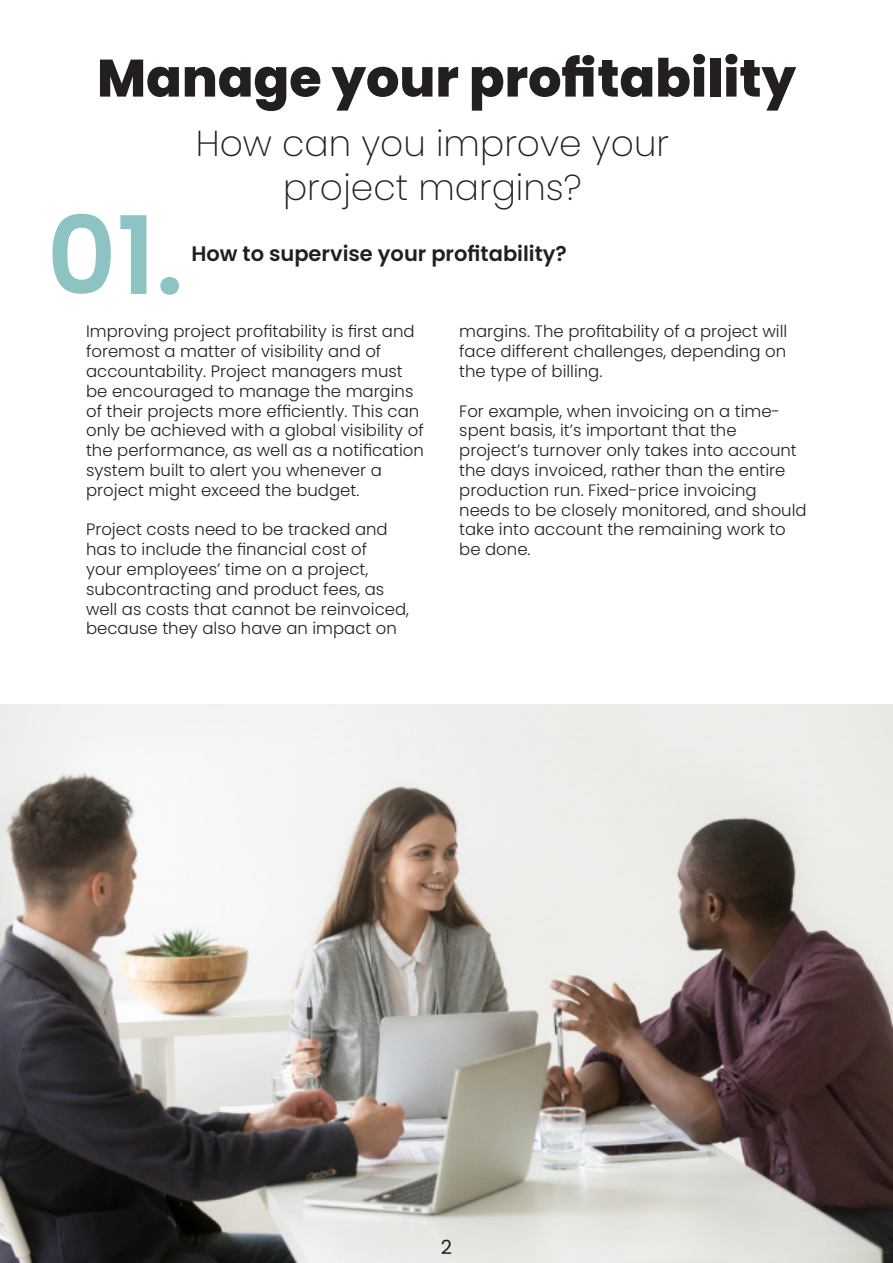
<style>
.page{position:relative;width:893px;height:1263px;background:#fff}
.page>*{position:absolute;margin:0;border:0;box-sizing:border-box;transform-origin:0 0}
.t1{font:600 108px "Poppins";color:#8dc3c2}
.t2{font:800 52.5px "Poppins";color:#231f20}
.t3{font:200 36px/43.2px "Poppins";color:#231f20;text-align:center}
.t4{font:600 21px "Poppins";color:#231f20}
.t5{font:19.5px "Poppins";color:#231f20}
.t6{font:300 16.5px/19.8px "Poppins";color:#231f20}
</style>
<div class="page">
<img style="left:0;top:705px;width:893px;height:557px">
<h2 class="t2" style="left:97px;top:48px;width:700px">Manage your profitability</h2>
<h1 class="t1" style="left:47px;top:209px;width:138px">01.</h1>
<h3 class="t3" style="left:196px;top:126px;width:475px">How can you improve your project margins?</h3>
<p class="t4" style="left:191px;top:242px;width:377px">How to supervise your profitability?</p>
<p class="t6" style="left:86px;top:322px;width:339px">Improving project profitability is first and foremost a matter of visibility and of accountability. Project managers must be encouraged to manage the margins of their projects more efficiently. This can only be achieved with a global visibility of the performance, as well as a notification system built to alert you whenever a project might exceed the budget.</p>
<p class="t6" style="left:86px;top:520px;width:324px">Project costs need to be tracked and has to include the financial cost of<br>your employees’ time on a project, subcontracting and product fees, as well as costs that cannot be reinvoiced, because they also have an impact on</p>
<p class="t6" style="left:459px;top:322px;width:329px;text-align:justify">margins. The profitability of a project will face different challenges, depending on the type of billing.</p>
<p class="t6" style="left:459px;top:401px;width:349px">For example, when invoicing on a time&shy;spent basis, it’s important that the project’s turnover only takes into account the days invoiced, rather than the entire production run. Fixed-price invoicing needs to be closely monitored, and should take into account the remaining work to be done.</p>
<p class="t5" style="left:438px;top:1236px;width:18px">1 72</p>
</div>
